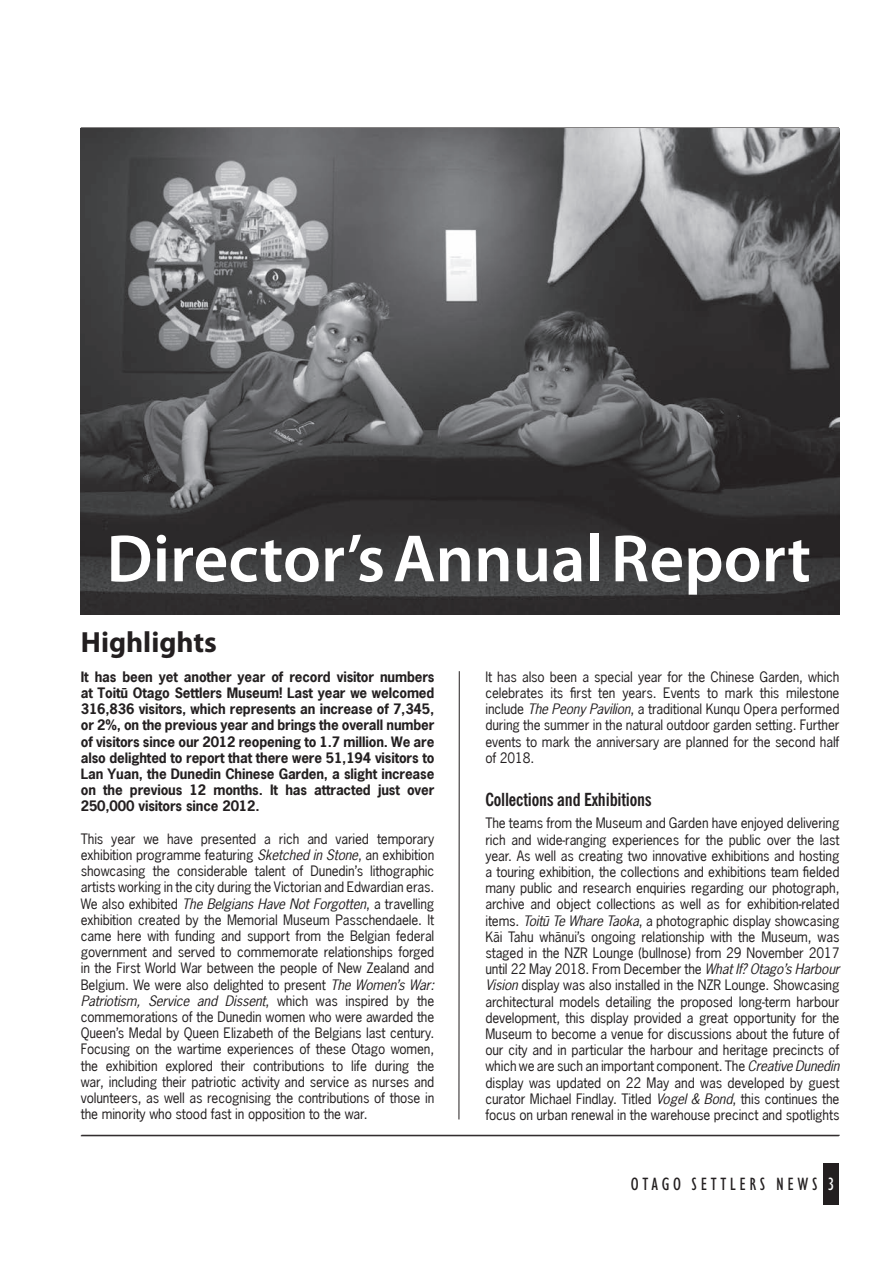
<style>
.page{position:relative;width:893px;height:1263px;background:#fff}
.page>*{position:absolute;margin:0;border:0;box-sizing:border-box;transform-origin:0 0}
.t1{font:600 67.5px "Myriad Pro";color:#fff}
.t2{font:700 29.25px "Myriad Pro";color:#231f20}
.t3{font:700 condensed 18px "News Gothic BT";letter-spacing:-.01em;color:#231f20}
.t4{font:condensed 18px "Humanist 521 BT";letter-spacing:.2em;color:#231f20}
.t5{font:13.5px/16.2px "News Gothic Macron";letter-spacing:-.01em;color:#231f20;text-align:justify}
.t6{font:13.5px/16.2px "News Gothic Bold Macron";letter-spacing:-.01em;color:#231f20;text-align:justify}
.t7{font:13.5px "News Gothic Oblique Macron";letter-spacing:-.01em;color:#231f20}
.s1{font-family:"News Gothic Oblique Macron"}
.s2{font-family:"News Gothic Macron"}
.s3{color:#fff}
</style>
<div class="page">
<div style="left:823px;top:1164px;width:16px;height:41px;background:#231f20"></div>
<hr style="left:81px;top:1135px;width:759px;height:1px;background:#231f20">
<img style="left:81px;top:128px;width:759px;height:486px">
<hr style="left:459px;top:671px;width:1px;height:448px;background:#231f20">
<h1 class="t1" style="left:106px;top:516px;width:706px">Director’s Annual Report</h1>
<h2 class="t2" style="left:81px;top:623px;width:138px">Highlights</h2>
<p class="t6" style="left:81px;top:668px;width:355px">It has been yet another year of record visitor numbers at Toitü Otago Settlers Museum! Last year we welcomed 316,836 visitors, which represents an increase of 7,345, or 2%, on the previous year and brings the overall number of visitors since our 2012 reopening to 1.7 million. We are also delighted to report that there were 51,194 visitors to Lan Yuan, the Dunedin Chinese Garden, a slight increase on the previous 12 months. It has attracted just over 250,000 visitors since 2012.</p>
<p class="t5" style="left:81px;top:830px;width:355px">This year we have presented a rich and varied temporary exhibition programme featuring <span class="s1">Sketched in Stone</span>, an exhibition showcasing the considerable talent of Dunedin’s lithographic artists working in the city during the Victorian and Edwardian eras.<br>We also exhibited <span class="s1">The Belgians Have Not Forgotten</span>, a travelling exhibition created by the Memorial Museum Passchendaele. It came here with funding and support from the Belgian federal government and served to commemorate relationships forged in the First World War between the people of New Zealand and Belgium. We were also delighted to present <span class="s1">The Women’s War:</span></p>
<p class="t7" style="left:81px;top:992px;width:355px">Patriotism, Service and Dissent<span class="s2">, which was inspired by the</span></p>
<p class="t5" style="left:81px;top:1009px;width:355px">commemorations of the Dunedin women who were awarded the Queen’s Medal by Queen Elizabeth of the Belgians last century.<br>Focusing on the wartime experiences of these Otago women, the exhibition explored their contributions to life during the war, including their patriotic activity and service as nurses and volunteers, as well as recognising the contributions of those in the minority who stood fast in opposition to the war.</p>
<p class="t5" style="left:485px;top:668px;width:356px">It has also been a special year for the Chinese Garden, which celebrates its first ten years. Events to mark this milestone include <span class="s1">The Peony Pavilion</span>, a traditional Kunqu Opera performed during the summer in the natural outdoor garden setting. Further events to mark the anniversary are planned for the second half of 2018.</p>
<h3 class="t3" style="left:485px;top:788px;width:168px">Collections and Exhibitions</h3>
<p class="t5" style="left:485px;top:815px;width:356px">The teams from the Museum and Garden have enjoyed delivering rich and wide-ranging experiences for the public over the last year. As well as creating two innovative exhibitions and hosting a touring exhibition, the collections and exhibitions team fielded many public and research enquiries regarding our photograph, archive and object collections as well as for exhibition-related items. <span class="s1">Toitü Te Whare Taoka</span>, a photographic display showcasing Käi Tahu whänui’s ongoing relationship with the Museum, was staged in the NZR Lounge (bullnose) from 29 November 2017 until 22 May 2018. From December the <span class="s1">What If? Otago’s Harbour Vision</span> display was also installed in the NZR Lounge. Showcasing architectural models detailing the proposed long-term harbour development, this display provided a great opportunity for the Museum to become a venue for discussions about the future of our city and in particular the harbour and heritage precincts of which we are such an important component. The <span class="s1">Creative Dunedin </span>display was updated on 22 May and was developed by guest curator Michael Findlay. Titled <span class="s1">Vogel &amp; Bond</span>, this continues the focus on urban renewal in the warehouse precinct and spotlights</p>
<h3 class="t4" style="left:631px;top:1174px;width:205px">OTAGO SETTLERS NEWS <span class="s3">3</span></h3>
</div>
